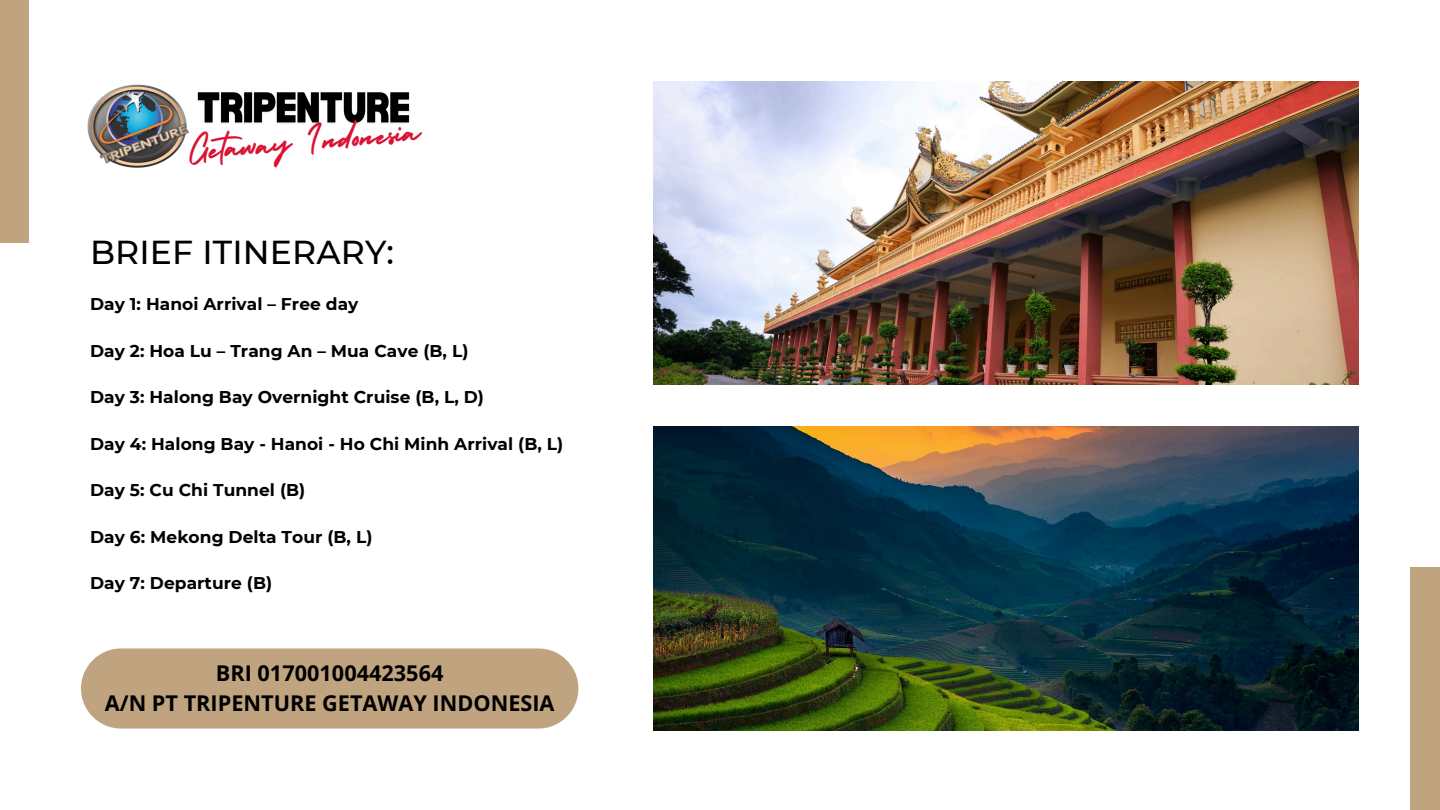
<style>
.page{position:relative;width:1440px;height:810px;background:#fff}
.page>*{position:absolute;margin:0;border:0;box-sizing:border-box;transform-origin:0 0}
.t1{font:41.3px "Holiday";color:#d91332}
.t2{font:500 33.1px "Montserrat";letter-spacing:.005em;color:#000}
.t3{font:700 21.7px "Open Sans";color:#000}
.t4{font:700 17px "Montserrat";letter-spacing:.005em;color:#000}
</style>
<div class="page">
<img style="left:653px;top:81px;width:706px;height:304px">
<div style="left:0;top:0;width:29px;height:243px;background:#bfa47f"></div>
<div style="left:1411px;top:567px;width:29px;height:243px;background:#bfa47f"></div>
<img style="left:653px;top:426px;width:706px;height:304px">
<div style="left:81px;top:648px;width:497px;height:81px;background:#bfa47f;border-radius:40px"></div>
<img style="left:87px;top:84px;width:102px;height:84px">
<img style="left:197px;top:92px;width:213px;height:32px">
<h3 class="t1" style="left:185px;top:119px;width:236px;rotate:-5deg">Getaway Indonesia</h3>
<p class="t2" style="left:90px;top:232px;width:306px">BRIEF ITINERARY:</p>
<p class="t4" style="left:90px;top:294px;width:270px">Day 1: Hanoi Arrival – Free day</p>
<p class="t4" style="left:90px;top:340px;width:380px">Day 2: Hoa Lu – Trang An – Mua Cave (B, L)</p>
<p class="t4" style="left:90px;top:387px;width:395px">Day 3: Halong Bay Overnight Cruise (B, L, D)</p>
<p class="t4" style="left:90px;top:433px;width:475px">Day 4: Halong Bay - Hanoi - Ho Chi Minh Arrival (B, L)</p>
<p class="t4" style="left:90px;top:480px;width:217px">Day 5: Cu Chi Tunnel (B)</p>
<p class="t4" style="left:90px;top:526px;width:284px">Day 6: Mekong Delta Tour (B, L)</p>
<h4 class="t4" style="left:90px;top:573px;width:184px">Day 7: Departure (B)</h4>
<p class="t3" style="left:216px;top:658px;width:229px">BRI 017001004423564</p>
<h2 class="t3" style="left:105px;top:688px;width:451px">A/N PT TRIPENTURE GETAWAY INDONESIA</h2>
</div>
